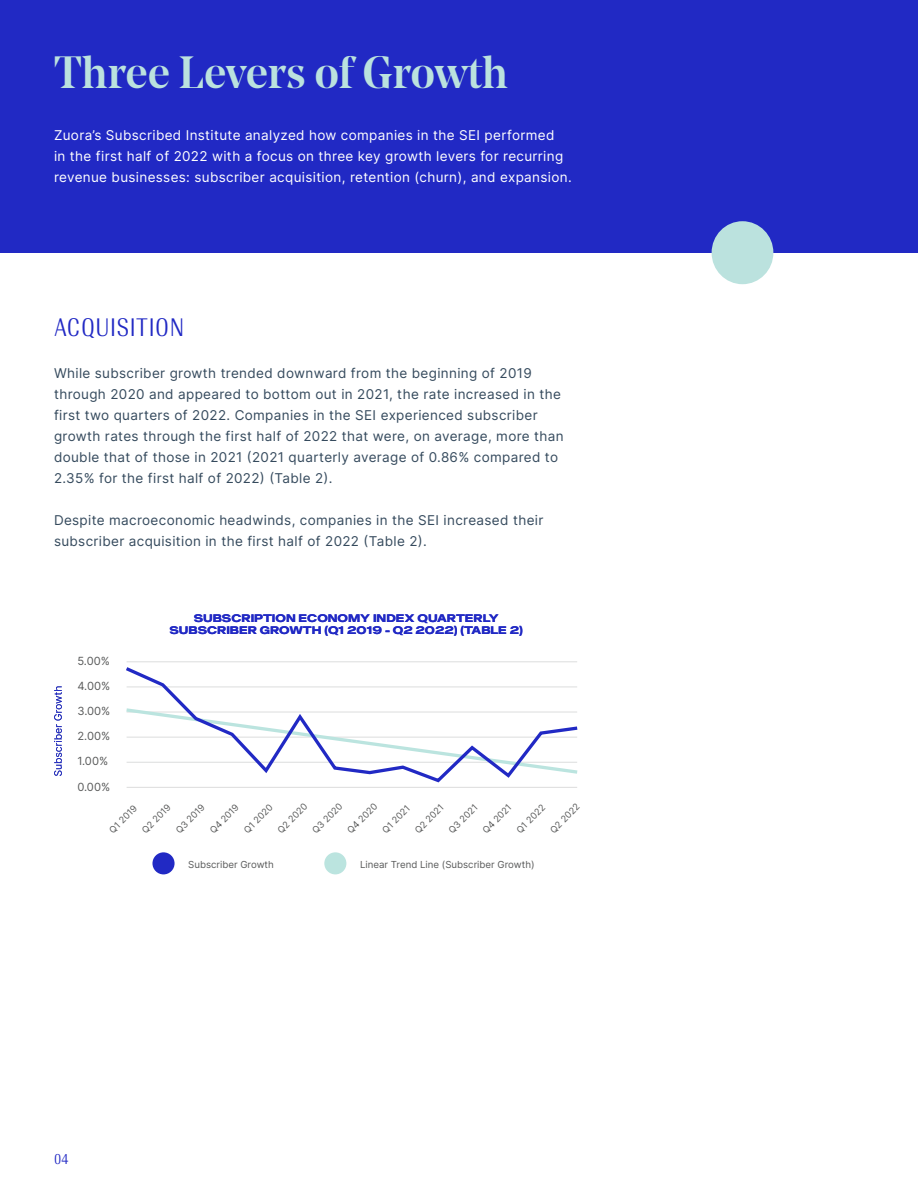
<style>
.page{position:relative;width:918px;height:1188px;background:#fff}
.page>*{position:absolute;margin:0;border:0;box-sizing:border-box;transform-origin:0 0}
.t1{font:500 45px "Noe Display";color:#bbe2de}
.t2{font:24px "Antarctica Beta X Cn Lt Contrast";letter-spacing:.025em;color:#2129c4}
.Paragraph{font:13.5px/21px "Inter";letter-spacing:.025em;color:#354a5d}
.Paragraph-2{font:13.5px/21px "Inter";letter-spacing:.025em;color:#fff}
.t3{font:13.5px "Antarctica Beta X Cn Lt Contrast";color:#2129c4}
.t4{font:11.25px "Inter";color:#595a5a}
.t5{font:10.5px/12.5px "Antarctica Beta VAR";letter-spacing:-.005em;color:#2129c4;text-align:center;scale:.95 1}
.t6{font:9.75px "Inter";color:#595a5a}
.t7{font:9.15px "Inter";color:#595a5a}
</style>
<div class="page">
<div style="left:0;top:0;width:918px;height:253px;background:#2129c4"></div>
<div style="left:712px;top:221px;width:61px;height:63px;background:#bbe2de;border-radius:50%"></div>
<hr style="left:127px;top:787px;width:450px;height:1px;background:#dcdddd">
<hr style="left:127px;top:662px;width:450px;height:1px;background:#dcdddd">
<svg style="left:54px;top:686px;width:8px;height:90px"></svg>
<div style="left:152px;top:852px;width:23px;height:22px;background:#2129c4;border-radius:50%"></div>
<div style="left:324px;top:852px;width:22px;height:22px;background:#bbe4df;border-radius:50%"></div>
<svg style="left:126px;top:667px;width:452px;height:116px"></svg>
<h1 class="t1" style="left:54px;top:44px;width:456px">Three Levers of Growth</h1>
<p class="Paragraph-2" style="left:54px;top:125px;width:519px">Zuora’s Subscribed Institute analyzed how companies in the SEI performed<br>in the first half of 2022 with a focus on three key growth levers for recurring revenue businesses: subscriber acquisition, retention (churn), and expansion.</p>
<h2 class="t2" style="left:54px;top:312px;width:132px">ACQUISITION</h2>
<p class="Paragraph" style="left:54px;top:362px;width:511px">While subscriber growth trended downward from the beginning of 2019 through 2020 and appeared to bottom out in 2021, the rate increased in the first two quarters of 2022. Companies in the SEI experienced subscriber growth rates through the first half of 2022 that were, on average, more than double that of those in 2021 (2021 quarterly average of 0.86% compared to 2.35% for the first half of 2022) (Table 2).</p>
<p class="Paragraph" style="left:54px;top:509px;width:491px">Despite macroeconomic headwinds, companies in the SEI increased their subscriber acquisition in the first half of 2022 (Table 2).</p>
<p class="t4" style="left:77px;top:653px;width:34px">5.00%</p>
<p class="t4" style="left:77px;top:678px;width:34px">4.00%</p>
<p class="t4" style="left:77px;top:703px;width:34px">3.00%</p>
<p class="t4" style="left:77px;top:728px;width:34px">2.00%</p>
<p class="t4" style="left:77px;top:753px;width:32px">1.00%</p>
<p class="t4" style="left:77px;top:778px;width:34px">0.00%</p>
<p class="t5" style="left:170px;top:611px;width:374px">SUBSCRIPTION ECONOMY INDEX QUARTERLY<br>SUBSCRIBER GROWTH (Q1 2019 - Q2 2022) (TABLE 2)</p>
<p class="t7" style="left:106px;top:827px;width:37px;rotate:-45deg">Q1 2019</p>
<p class="t7" style="left:139px;top:827px;width:38px;rotate:-45deg">Q2 2019</p>
<p class="t7" style="left:173px;top:827px;width:38px;rotate:-45deg">Q3 2019</p>
<p class="t7" style="left:207px;top:827px;width:38px;rotate:-45deg">Q4 2019</p>
<p class="t7" style="left:241px;top:827px;width:38px;rotate:-45deg">Q1 2020</p>
<p class="t7" style="left:275px;top:827px;width:39px;rotate:-45deg">Q2 2020</p>
<p class="t7" style="left:309px;top:827px;width:39px;rotate:-45deg">Q3 2020</p>
<p class="t7" style="left:344px;top:827px;width:39px;rotate:-45deg">Q4 2020</p>
<p class="t7" style="left:379px;top:827px;width:36px;rotate:-45deg">Q1 2021</p>
<p class="t7" style="left:412px;top:827px;width:38px;rotate:-45deg">Q2 2021</p>
<p class="t7" style="left:446px;top:827px;width:38px;rotate:-45deg">Q3 2021</p>
<p class="t7" style="left:479px;top:827px;width:38px;rotate:-45deg">Q4 2021</p>
<p class="t7" style="left:513px;top:827px;width:38px;rotate:-45deg">Q1 2022</p>
<p class="t7" style="left:547px;top:827px;width:39px;rotate:-45deg">Q2 2022</p>
<p class="t3" style="left:54px;top:1151px;width:16px">04</p>
<p class="t6" style="left:188px;top:858px;width:87px">Subscriber Growth</p>
<p class="t6" style="left:360px;top:857px;width:176px">Linear Trend Line (Subscriber Growth)</p>
</div>
